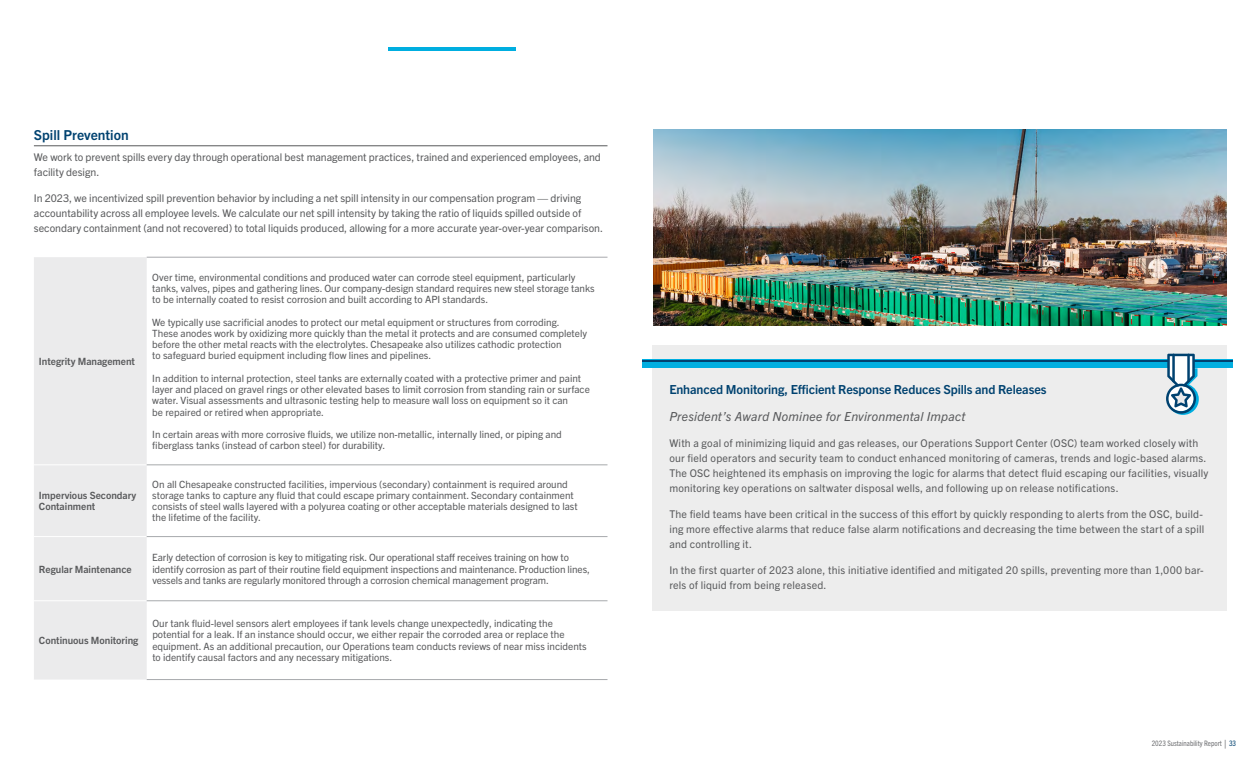
<style>
.page{position:relative;width:1260px;height:765px;background:#fff}
.page>*{position:absolute;margin:0;border:0;box-sizing:border-box;transform-origin:0 0}
.t1{font:700 13.75px "Trade Gothic Next LT Pro";color:#004270}
.t2{font:700 12.5px "Trade Gothic Next LT Pro";letter-spacing:-.005em;color:#004270}
.t3{font:italic 12.5px "Trade Gothic Next LT Pro";letter-spacing:.015em;color:#58595b}
.t4{font:10.62px/15px "Trade Gothic Next LT Pro";letter-spacing:.015em;color:#58595b}
.t5{font:10.62px/15px "Trade Gothic Next LT Pro";letter-spacing:-.005em;color:#58595b}
.t6{font:10px/11.2px "Trade Gothic Next LT Pro";color:#58595b}
.t7{font:700 10px/11.2px "Trade Gothic Next LT Pro";color:#58595b}
.t8{font:condensed 7.5px "Trade Gothic Next LT Pro";color:#6e6f72}
.s1{font-size:11.25px}
.s2{color:#004270}
</style>
<div class="page">
<hr style="left:388px;top:47px;width:127px;height:4px;background:#00aee0">
<hr style="left:34px;top:146px;width:574px;height:1px;background:#58595b">
<img style="left:653px;top:129px;width:574px;height:196px">
<div style="left:652px;top:345px;width:575px;height:266px;background:#ebebec"></div>
<div style="left:34px;top:257px;width:113px;height:423px;background:#ebebec"></div>
<hr style="left:34px;top:465px;width:113px;height:1px;background:#fff">
<hr style="left:34px;top:536px;width:113px;height:1px;background:#fff">
<hr style="left:34px;top:601px;width:113px;height:1px;background:#fff">
<hr style="left:147px;top:257px;width:461px;height:1px;background:#a7a9ac">
<hr style="left:147px;top:465px;width:461px;height:1px;background:#a7a9ac">
<hr style="left:147px;top:536px;width:461px;height:1px;background:#a7a9ac">
<hr style="left:147px;top:601px;width:461px;height:1px;background:#a7a9ac">
<hr style="left:147px;top:679px;width:461px;height:1px;background:#a7a9ac">
<svg style="left:643px;top:361px;width:590px;height:7px;background:#009ed0"></svg>
<hr style="left:643px;top:360px;width:590px;height:1px;background:#004270">
<svg style="left:1166px;top:354px;width:33px;height:61px"></svg>
<h1 class="t1" style="left:34px;top:125px;width:96px">Spill Prevention</h1>
<p class="t4" style="left:34px;top:149px;width:569px">We work to prevent spills every day through operational best management practices, trained and experienced employees, and facility design.</p>
<p class="t5" style="left:34px;top:190px;width:569px">In 2023, we incentivized spill prevention behavior by including a net spill intensity in our compensation program — driving accountability across all employee levels. We calculate our net spill intensity by taking the ratio of liquids spilled outside of secondary containment (and not recovered) to total liquids produced, allowing for a more accurate year-over-year comparison.</p>
<p class="t7" style="left:39px;top:355px;width:98px">Integrity Management</p>
<p class="t6" style="left:152px;top:271px;width:444px">Over time, environmental conditions and produced water can corrode steel equipment, particularly tanks, valves, pipes and gathering lines. Our company-design standard requires new steel storage tanks to be internally coated to resist corrosion and built according to API standards.</p>
<p class="t6" style="left:152px;top:316px;width:436px">We typically use sacrificial anodes to protect our metal equipment or structures from corroding.<br>These anodes work by oxidizing more quickly than the metal it protects and are consumed completely before the other metal reacts with the electrolytes. Chesapeake also utilizes cathodic protection<br>to safeguard buried equipment including flow lines and pipelines.</p>
<p class="t6" style="left:152px;top:372px;width:439px">In addition to internal protection, steel tanks are externally coated with a protective primer and paint layer and placed on gravel rings or other elevated bases to limit corrosion from standing rain or surface water. Visual assessments and ultrasonic testing help to measure wall loss on equipment so it can<br>be repaired or retired when appropriate.</p>
<p class="t6" style="left:152px;top:428px;width:411px">In certain areas with more corrosive fluids, we utilize non-metallic, internally lined, or piping and fiberglass tanks (instead of carbon steel) for durability.</p>
<p class="t7" style="left:39px;top:489px;width:99px">Impervious Secondary<br>Containment</p>
<p class="t6" style="left:152px;top:478px;width:427px">On all Chesapeake constructed facilities, impervious (secondary) containment is required around storage tanks to capture any fluid that could escape primary containment. Secondary containment consists of steel walls layered with a polyurea coating or other acceptable materials designed to last the lifetime of the facility.</p>
<p class="t7" style="left:39px;top:563px;width:94px">Regular Maintenance</p>
<p class="t6" style="left:152px;top:551px;width:439px">Early detection of corrosion is key to mitigating risk. Our operational staff receives training on how to identify corrosion as part of their routine field equipment inspections and maintenance. Production lines, vessels and tanks are regularly monitored through a corrosion chemical management program.</p>
<p class="t7" style="left:39px;top:634px;width:101px">Continuous Monitoring</p>
<p class="t6" style="left:152px;top:617px;width:436px">Our tank fluid-level sensors alert employees if tank levels change unexpectedly, indicating the potential for a leak. If an instance should occur, we either repair the corroded area or replace the equipment. As an additional precaution, our Operations team conducts reviews of near miss incidents to identify causal factors and any necessary mitigations.</p>
<p class="t2" style="left:669px;top:381px;width:379px">Enhanced Monitoring, Efficient Response Reduces Spills and Releases</p>
<p class="t3" style="left:669px;top:407px;width:298px">President’s Award Nominee for Environmental Impact</p>
<p class="t4" style="left:669px;top:435px;width:541px">With a goal of minimizing liquid and gas releases, our Operations Support Center (OSC) team worked closely with our field operators and security team to conduct enhanced monitoring of cameras, trends and logic-based alarms.<br>The OSC heightened its emphasis on improving the logic for alarms that detect fluid escaping our facilities, visually monitoring key operations on saltwater disposal wells, and following up on release notifications.</p>
<p class="t4" style="left:669px;top:506px;width:536px">The field teams have been critical in the success of this effort by quickly responding to alerts from the OSC, build&shy;ing more effective alarms that reduce false alarm notifications and decreasing the time between the start of a spill and controlling it.</p>
<p class="t4" style="left:669px;top:562px;width:536px">In the first quarter of 2023 alone, this initiative identified and mitigated 20 spills, preventing more than 1,000 bar&shy;rels of liquid from being released.</p>
<p class="t8" style="left:1152px;top:739px;width:86px">2023 Sustainability Report <span class="s1">|</span> <span class="s2">33</span></p>
</div>
